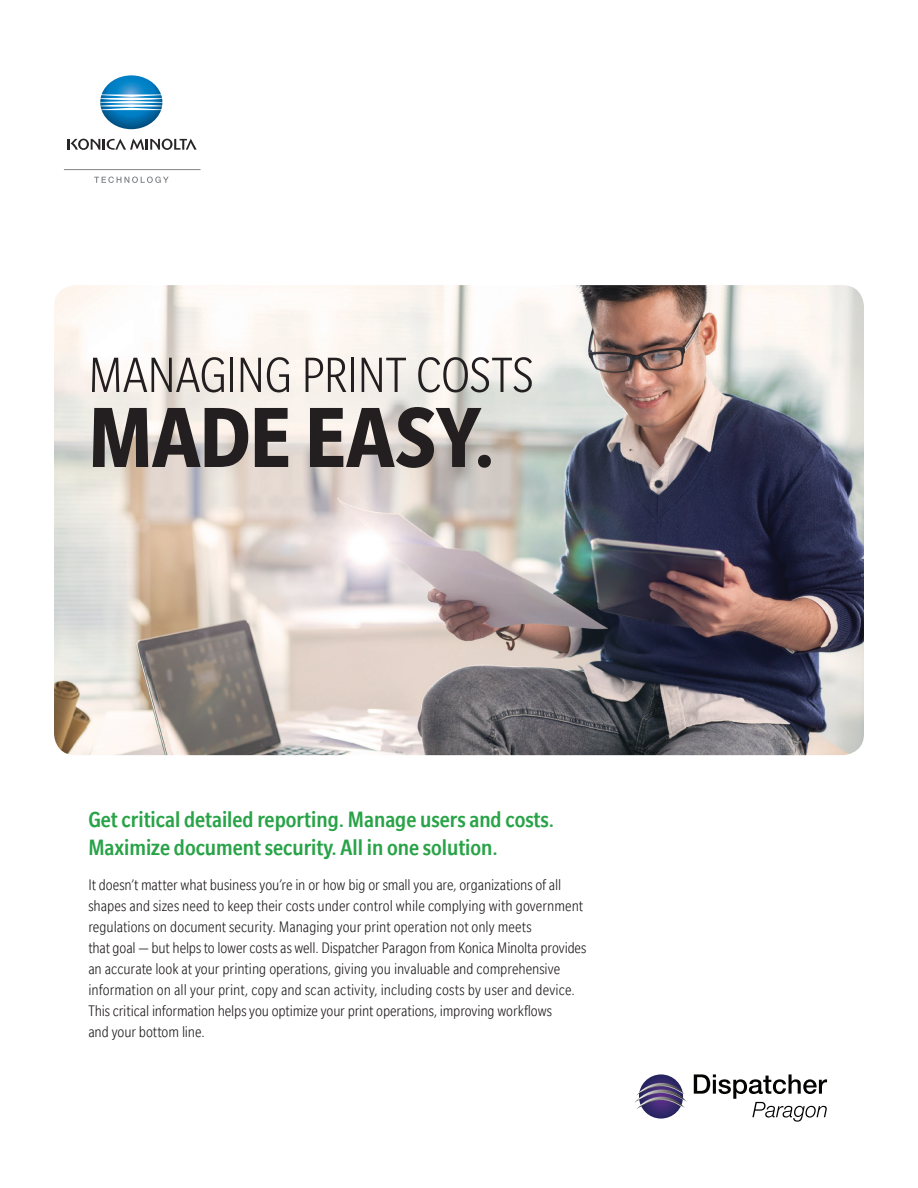
<style>
.page{position:relative;width:918px;height:1188px;background:#fff}
.page>*{position:absolute;margin:0;border:0;box-sizing:border-box;transform-origin:0 0}
.t1{font:700 condensed 93px "Slate";letter-spacing:-.005em;color:#231f20}
.t2{font:300 condensed 54px "Slate";letter-spacing:-.01em;color:#231f20}
.t3{font:500 condensed 24px/28.5px "Slate";color:#29a347}
.t4{font:300 condensed 16.5px/21px "Slate";color:#231f20}
</style>
<div class="page">
<img style="left:54px;top:285px;width:810px;height:470px">
<img style="left:100px;top:75px;width:62px;height:54px">
<svg style="left:68px;top:139px;width:129px;height:11px"></svg>
<hr style="left:64px;top:169px;width:137px;height:1px;background:#808285">
<svg style="left:94px;top:177px;width:75px;height:6px"></svg>
<svg style="left:694px;top:1074px;width:133px;height:48px"></svg>
<svg style="left:639px;top:1074px;width:44px;height:45px"></svg>
<svg style="left:640px;top:1075px;width:42px;height:43px"></svg>
<svg style="left:634px;top:1083px;width:53px;height:26px"></svg>
<h2 class="t2" style="left:88px;top:347px;width:447px">MANAGING PRINT COSTS</h2>
<h1 class="t1" style="left:88px;top:388px;width:408px">MADE EASY.</h1>
<h3 class="t3" style="left:88px;top:805px;width:467px">Get critical detailed reporting. Manage users and costs.<br>Maximize document security. All in one solution.</h3>
<p class="t4" style="left:88px;top:874px;width:500px">It doesn’t matter what business you’re in or how big or small you are, organizations of all shapes and sizes need to keep their costs under control while complying with government regulations on document security. Managing your print operation not only meets<br>that goal — but helps to lower costs as well. Dispatcher Paragon from Konica Minolta provides an accurate look at your printing operations, giving you invaluable and comprehensive information on all your print, copy and scan activity, including costs by user and device.<br>This critical information helps you optimize your print operations, improving workflows<br>and your bottom line.</p>
</div>
